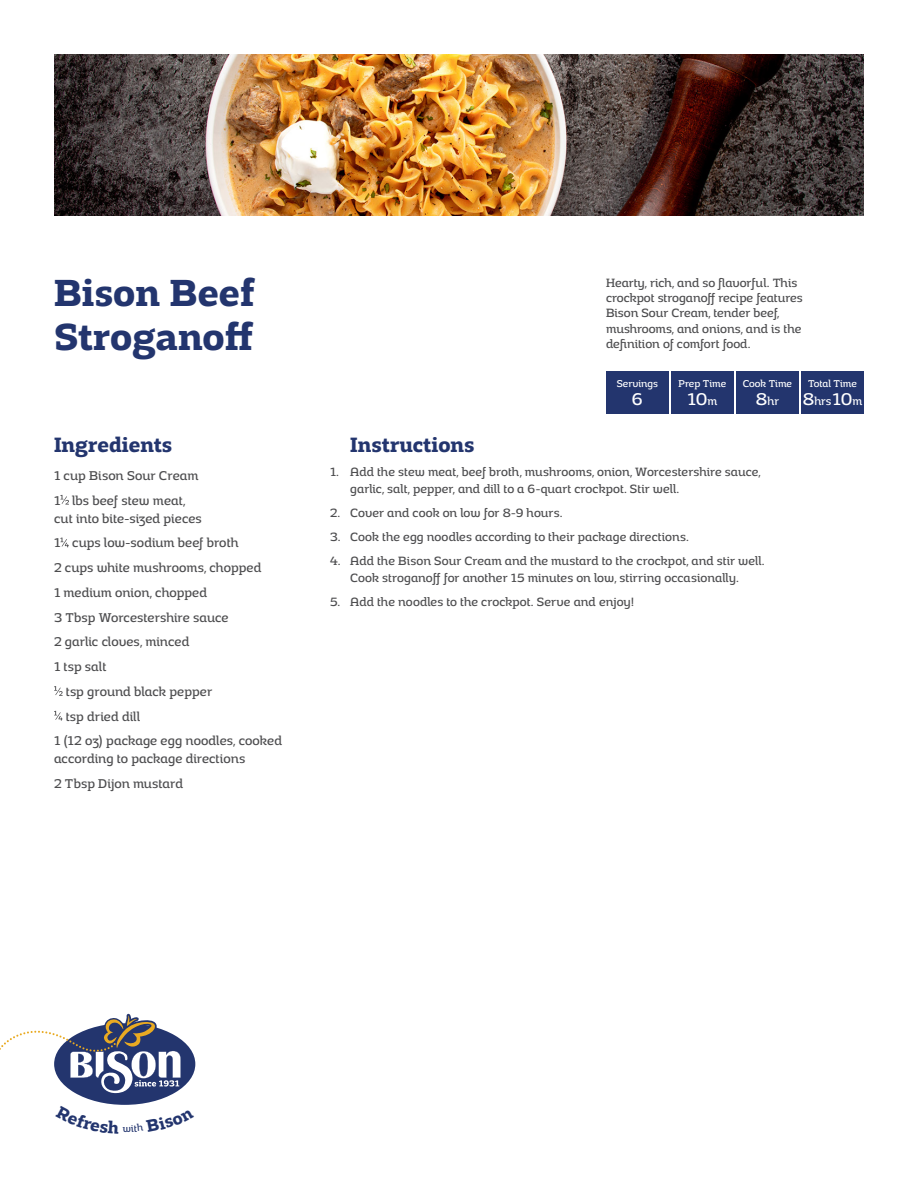
<style>
.page{position:relative;width:918px;height:1188px;background:#fff}
.page>*{position:absolute;margin:0;border:0;box-sizing:border-box;transform-origin:0 0}
.t1{font:700 39.9px/44px "Adria Slab";color:#23356e}
.t2{font:700 21.9px "Adria Slab";color:#23356e}
.t3{font:italic 18px "Adria Slab Regular Upright";color:#fff}
.t4{font:italic 13.5px/24.8px "Adria Slab Regular Upright";color:#4d4d4f}
.t5{font:italic 12.75px/15.3px "Adria Slab Regular Upright";color:#4d4d4f}
.t6{font:italic 12px "Adria Slab Regular Upright";color:#fff}
.t7{font:italic 10.5px "Adria Slab Regular Upright";color:#fff}
.s1{font-size:12px}
.s2{font-size:18px}
</style>
<div class="page">
<img style="left:54px;top:54px;width:810px;height:162px">
<div style="left:606px;top:371px;width:63px;height:42px;background:#23356e"></div>
<div style="left:736px;top:371px;width:63px;height:42px;background:#23356e"></div>
<div style="left:671px;top:371px;width:63px;height:42px;background:#23356e"></div>
<div style="left:801px;top:371px;width:63px;height:42px;background:#23356e"></div>
<svg style="left:60px;top:495px;width:9px;height:10px"></svg>
<svg style="left:60px;top:538px;width:9px;height:9px"></svg>
<svg style="left:54px;top:686px;width:9px;height:10px"></svg>
<svg style="left:54px;top:711px;width:9px;height:10px"></svg>
<svg style="left:0;top:1014px;width:196px;height:91px"></svg>
<h1 class="t1" style="left:54px;top:271px;width:202px">Bison Beef<br>Stroganoff</h1>
<h2 class="t2" style="left:54px;top:432px;width:120px">Ingredients</h2>
<p class="t4" style="left:54px;top:463px;width:146px">1 cup Bison Sour Cream<br>1 lbs beef stew meat,</p>
<p class="t4" style="left:54px;top:506px;width:149px">cut into bite-sized pieces</p>
<p class="t4" style="left:54px;top:531px;width:186px">1 cups low-sodium beef broth</p>
<p class="t4" style="left:54px;top:555px;width:209px">2 cups white mushrooms, chopped</p>
<p class="t4" style="left:54px;top:580px;width:155px">1 medium onion, chopped</p>
<p class="t4" style="left:54px;top:605px;width:176px">3 Tbsp Worcestershire sauce</p>
<p class="t4" style="left:54px;top:630px;width:137px">2 garlic cloves, minced</p>
<p class="t4" style="left:54px;top:654px;width:54px">1 tsp salt</p>
<p class="t4" style="left:66px;top:679px;width:148px">tsp ground black pepper</p>
<p class="t4" style="left:66px;top:704px;width:76px">tsp dried dill</p>
<p class="t4" style="left:54px;top:729px;width:230px">1 (12 oz) package egg noodles, cooked</p>
<p class="t4" style="left:54px;top:747px;width:193px">according to package directions<br>2 Tbsp Dijon mustard</p>
<p class="t5" style="left:606px;top:275px;width:198px">Hearty, rich, and so flavorful. This crockpot stroganoff recipe features Bison Sour Cream, tender beef, mushrooms, and onions, and is the definition of comfort food.</p>
<p class="t7" style="left:617px;top:377px;width:43px">Servings</p>
<h3 class="t3" style="left:632px;top:388px;width:12px">6</h3>
<p class="t7" style="left:679px;top:377px;width:49px">Prep Time</p>
<h3 class="t3" style="left:688px;top:388px;width:31px">10<span class="s1">m</span></h3>
<p class="t7" style="left:743px;top:377px;width:51px">Cook Time</p>
<p class="t6" style="left:756px;top:394px;width:25px"><span class="s2">8</span>hr</p>
<p class="t7" style="left:808px;top:377px;width:50px">Total Time</p>
<p class="t6" style="left:803px;top:394px;width:61px"><span class="s2">8</span>hrs <span class="s2">10</span>m</p>
<h2 class="t2" style="left:350px;top:432px;width:126px">Instructions</h2>
<p class="t5" style="left:350px;top:463px;width:412px;line-height:17.2px;text-indent:-20px">1. Add the stew meat, beef broth, mushrooms, onion, Worcestershire sauce, garlic, salt, pepper, and dill to a 6-quart crockpot. Stir well.</p>
<p class="t5" style="left:330px;top:505px;width:234px">2. Cover and cook on low for 8-9 hours.</p>
<p class="t5" style="left:330px;top:529px;width:360px">3. Cook the egg noodles according to their package directions.</p>
<p class="t5" style="left:330px;top:552px;width:436px;line-height:17.2px;text-align:center">4. Add the Bison Sour Cream and the mustard to the crockpot, and stir well.<br>Cook stroganoff for another 15 minutes on low, stirring occasionally.</p>
<p class="t5" style="left:330px;top:594px;width:305px">5. Add the noodles to the crockpot. Serve and enjoy!</p>
</div>
